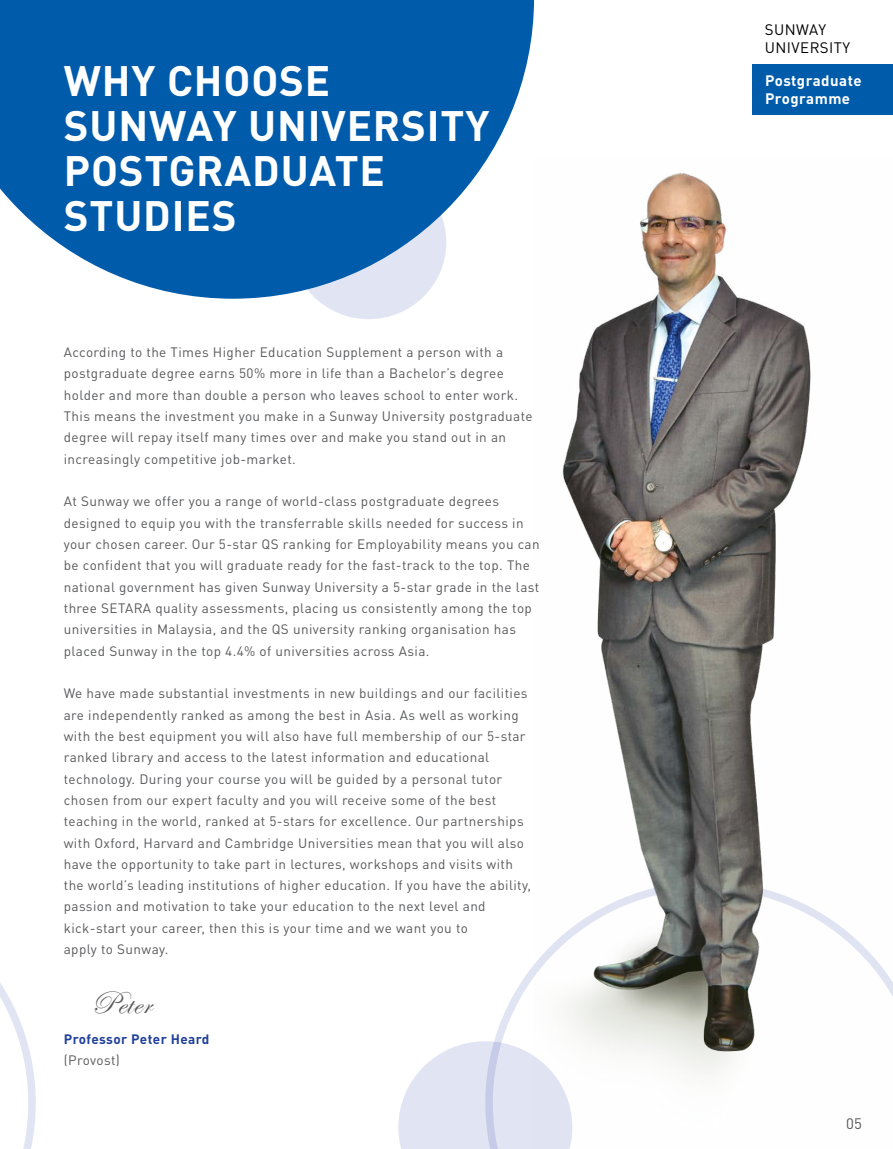
<style>
.page{position:relative;width:893px;height:1149px;background:#fff}
.page>*{position:absolute;margin:0;border:0;box-sizing:border-box;transform-origin:0 0}
.t1{font:700 42px/45px "DIN Pro";letter-spacing:.02em;color:#fff}
.t2{font:33px "Edwardian Script ITC";letter-spacing:.03em;color:#58595b}
.t3{font:700 15px/18px "DIN Pro";letter-spacing:.03em;color:#fff}
.t4{font:15px/18px "DIN Pro";letter-spacing:.03em;color:#000}
.t5{font:15px "DIN Pro";color:#58595b}
.t6{font:13.5px/21.3px "DIN Pro";letter-spacing:.03em;color:#58595b}
.t7{font:700 13.5px "DIN Pro";letter-spacing:.03em;color:#21409a}
</style>
<div class="page">
<div style="left:753px;top:64px;width:140px;height:50px;background:#005baa"></div>
<svg style="left:398px;top:1041px;width:87px;height:107px"></svg>
<svg style="left:485px;top:965px;width:49px;height:183px"></svg>
<div style="left:291px;top:166px;width:155px;height:153px;background:#e1e4f3;border-radius:50%"></div>
<svg style="left:0;top:0;width:534px;height:298px;fill:#005baa"></svg>
<svg style="left:0;top:983px;width:36px;height:165px"></svg>
<img style="left:534px;top:173px;width:359px;height:975px">
<h1 class="t1" style="left:64px;top:56px;width:427px">WHY CHOOSE<br>SUNWAY UNIVERSITY<br>POSTGRADUATE<br>STUDIES</h1>
<p class="t6" style="left:64px;top:341px;width:470px">According to the Times Higher Education Supplement a person with a postgraduate degree earns 50% more in life than a Bachelor’s degree holder and more than double a person who leaves school to enter work.<br>This means the investment you make in a Sunway University postgraduate degree will repay itself many times over and make you stand out in an increasingly competitive job-market.</p>
<p class="t6" style="left:64px;top:490px;width:477px">At Sunway we offer you a range of world-class postgraduate degrees designed to equip you with the transferrable skills needed for success in your chosen career. Our 5-star QS ranking for Employability means you can be confident that you will graduate ready for the fast-track to the top. The national government has given Sunway University a 5-star grade in the last three SETARA quality assessments, placing us consistently among the top universities in Malaysia, and the QS university ranking organisation has placed Sunway in the top 4.4% of universities across Asia.</p>
<p class="t6" style="left:64px;top:682px;width:469px">We have made substantial investments in new buildings and our facilities are independently ranked as among the best in Asia. As well as working with the best equipment you will also have full membership of our 5-star ranked library and access to the latest information and educational technology. During your course you will be guided by a personal tutor chosen from our expert faculty and you will receive some of the best teaching in the world, ranked at 5-stars for excellence. Our partnerships with Oxford, Harvard and Cambridge Universities mean that you will also have the opportunity to take part in lectures, workshops and visits with the world’s leading institutions of higher education. If you have the ability, passion and motivation to take your education to the next level and kick-start your career, then this is your time and we want you to<br>apply to Sunway.</p>
<h2 class="t2" style="left:91px;top:984px;width:62px">Peter</h2>
<p class="t7" style="left:64px;top:1029px;width:147px">Professor Peter Heard</p>
<p class="t6" style="left:64px;top:1048px;width:58px">(Provost)</p>
<p class="t4" style="left:765px;top:20px;width:87px">SUNWAY<br>UNIVERSITY</p>
<p class="t3" style="left:765px;top:70px;width:98px">Postgraduate<br>Programme</p>
<p class="t5" style="left:846px;top:1112px;width:17px">05</p>
</div>
